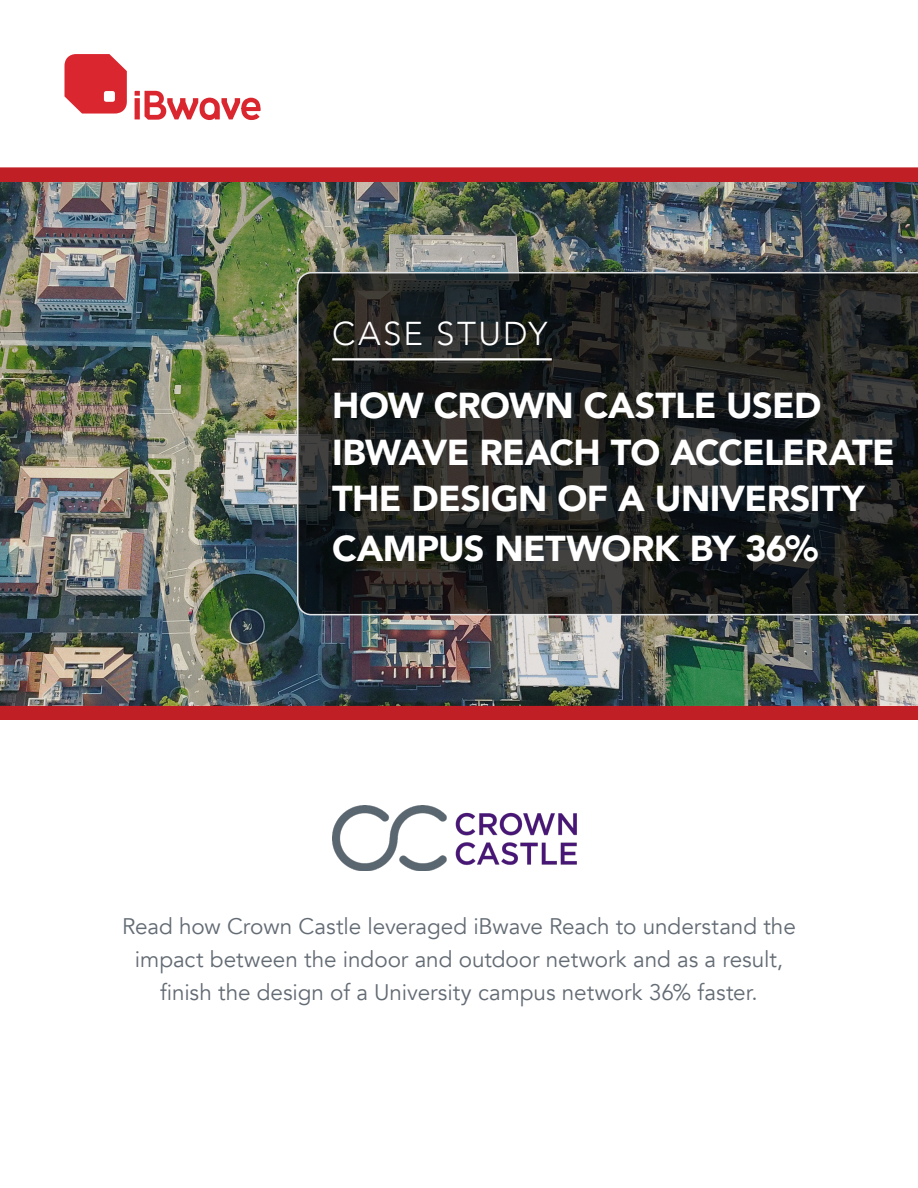
<style>
.page{position:relative;width:918px;height:1188px;background:#fff}
.page>*{position:absolute;margin:0;border:0;box-sizing:border-box;transform-origin:0 0}
.t1{font:900 36px/47.5px "Avenir";letter-spacing:-.015em;color:#fff}
.t2{font:300 33px "Avenir";letter-spacing:.07em;color:#fff}
.Intro_text{font:22.5px/33px "Avenir";letter-spacing:-.005em;color:#636b74;text-align:center}
</style>
<div class="page">
<svg style="left:135px;top:91px;width:126px;height:29px"></svg>
<svg style="left:64px;top:54px;width:63px;height:60px;background:#df444c"></svg>
<div style="left:0;top:167px;width:918px;height:18px;background:#c02025"></div>
<div style="left:0;top:702px;width:918px;height:18px;background:#c02025"></div>
<img style="left:0;top:182px;width:918px;height:523px">
<svg style="left:296px;top:271px;width:622px;height:345px;background:#222523"></svg>
<img style="left:332px;top:806px;width:245px;height:65px">
<p class="t2" style="left:332px;top:314px;width:217px">CASE STUDY</p>
<p class="t1" style="left:332px;top:381px;width:564px">HOW CROWN CASTLE USED<br>IBWAVE REACH TO ACCELERATE<br>THE DESIGN OF A UNIVERSITY<br>CAMPUS NETWORK BY 36%</p>
<p class="Intro_text" style="left:122px;top:910px;width:675px">Read how Crown Castle leveraged iBwave Reach to understand the impact between the indoor and outdoor network and as a result, finish the design of a University campus network 36% faster.</p>
</div>
